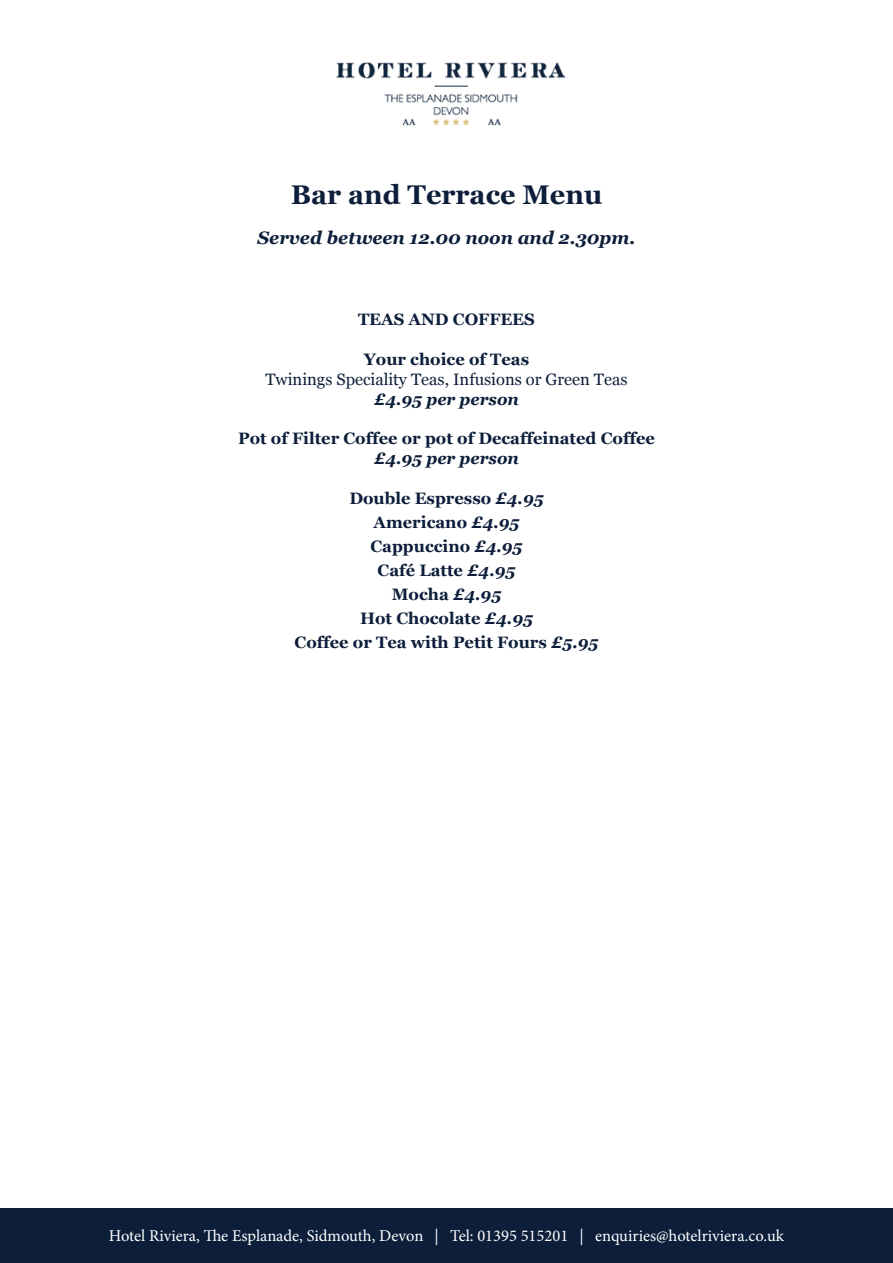
<style>
.page{position:relative;width:893px;height:1263px;background:#fff}
.page>*{position:absolute;margin:0;border:0;box-sizing:border-box;transform-origin:0 0}
.t1{font:700 27px "Georgia";color:#0d1e3a}
.t2{font:italic 700 18px "Georgia";color:#0d1e3a}
.t3{font:700 16.5px "Georgia";color:#0d1e3a}
.t4{font:16.5px "Minion Pro";color:#fff}
.t5{font:16.5px "Georgia";color:#0d1e3a}
.t6{font:italic 700 16.5px "Georgia";color:#0d1e3a}
.s1{font-style:italic}
</style>
<div class="page">
<div style="left:0;top:1209px;width:893px;height:54px;background:#0d1e3a"></div>
<img style="left:336px;top:62px;width:230px;height:63px">
<p class="t1" style="left:291px;top:174px;width:313px">Bar and Terrace Menu</p>
<p class="t2" style="left:258px;top:224px;width:379px">Served between 12.00 noon and 2.30pm.</p>
<p class="t3" style="left:358px;top:307px;width:178px">TEAS AND COFFEES</p>
<p class="t3" style="left:364px;top:347px;width:167px">Your choice of Teas</p>
<p class="t5" style="left:265px;top:367px;width:364px">Twinings Speciality Teas, Infusions or Green Teas</p>
<p class="t6" style="left:374px;top:386px;width:146px">£4.95 per person</p>
<p class="t3" style="left:238px;top:426px;width:418px">Pot of Filter Coffee or pot of Decaffeinated Coffee</p>
<p class="t6" style="left:374px;top:446px;width:146px">£4.95 per person</p>
<p class="t3" style="left:349px;top:485px;width:196px">Double Espresso <span class="s1">£4.95</span></p>
<p class="t3" style="left:374px;top:509px;width:147px">Americano <span class="s1">£4.95</span></p>
<p class="t3" style="left:370px;top:533px;width:154px">Cappuccino <span class="s1">£4.95</span></p>
<p class="t3" style="left:378px;top:557px;width:139px">Café Latte <span class="s1">£4.95</span></p>
<p class="t3" style="left:392px;top:582px;width:111px">Mocha <span class="s1">£4.95</span></p>
<p class="t3" style="left:360px;top:606px;width:174px">Hot Chocolate <span class="s1">£4.95</span></p>
<p class="t3" style="left:295px;top:630px;width:305px">Coffee or Tea with Petit Fours <span class="s1">£5.95</span></p>
<p class="t4" style="left:109px;top:1225px;width:677px">Hotel Riviera, The Esplanade, Sidmouth, Devon | Tel: 01395 515201 | enquiries@hotelriviera.co.uk</p>
</div>
